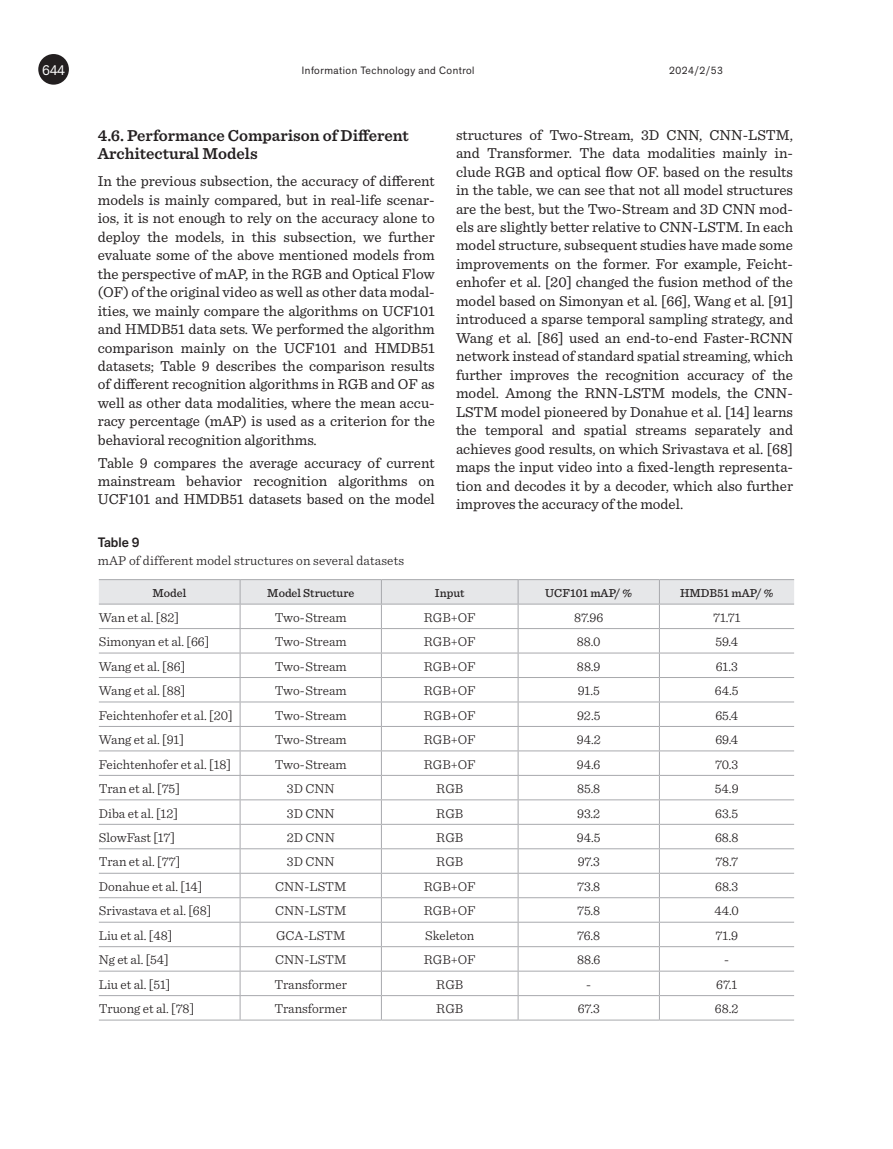
<style>
.page{position:relative;width:893px;height:1149px;background:#fff}
.page>*{position:absolute;margin:0;border:0;box-sizing:border-box;transform-origin:0 0}
.Skyrelis_1_1{font:600 16.5px/18.5px "Sentinel";color:#231f20}
.pagrindinis{font:15px/18.5px "Sentinel";color:#231f20;text-align:justify}
.t1{font:14.1px "Akzid Grtsk Next";color:#fff}
.Body_Text{font:300 13.5px "Sentinel";color:#231f20}
.Pav_pavadin{font:300 13.5px "Sentinel";color:#231f20}
.Pav_nr{font:500 13.5px "Akzid Grtsk Next";color:#231f20}
.lent_kepure_inform{font:500 12px "Sentinel";color:#231f20}
.t2{font:10.5px "Akzid Grtsk Next";letter-spacing:.05em;color:#231f20}
</style>
<div class="page">
<div style="left:38px;top:54px;width:31px;height:31px;background:#231f20;border-radius:50%"></div>
<svg style="left:99px;top:579px;width:695px;height:440px"></svg>
<hr style="left:99px;top:1019px;width:141px;height:1px;background:#a8a9ad">
<hr style="left:240px;top:1019px;width:141px;height:1px;background:#a8a9ad">
<hr style="left:381px;top:1019px;width:137px;height:1px;background:#a8a9ad">
<hr style="left:518px;top:1019px;width:141px;height:1px;background:#a8a9ad">
<hr style="left:659px;top:1019px;width:135px;height:1px;background:#a8a9ad">
<p class="t1" style="left:42px;top:61px;width:24px">644</p>
<p class="t2" style="left:302px;top:63px;width:174px">Information Technology and Control</p>
<p class="t2" style="left:669px;top:63px;width:55px">2024/2/53</p>
<p class="Skyrelis_1_1" style="left:98px;top:125px;width:313px">4.6. Performance Comparison of Different<br>Architectural Models</p>
<p class="pagrindinis" style="left:98px;top:171px;width:339px">In the previous subsection, the accuracy of different models is mainly compared, but in real-life scenar&shy;ios, it is not enough to rely on the accuracy alone to deploy the models, in this subsection, we further evaluate some of the above mentioned models from the perspective of mAP, in the RGB and Optical Flow (OF) of the original video as well as other data modal&shy;ities, we mainly compare the algorithms on UCF101 and HMDB51 data sets. We performed the algorithm comparison mainly on the UCF101 and HMDB51 datasets; Table 9 describes the comparison results of different recognition algorithms in RGB and OF as well as other data modalities, where the mean accu&shy;racy percentage (mAP) is used as a criterion for the behavioral recognition algorithms.</p>
<p class="pagrindinis" style="left:98px;top:452px;width:339px">Table 9 compares the average accuracy of current mainstream behavior recognition algorithms on UCF101 and HMDB51 datasets based on the model</p>
<p class="pagrindinis" style="left:456px;top:124px;width:339px">structures of Two-Stream, 3D CNN, CNN-LSTM, and Transformer. The data modalities mainly in&shy;clude RGB and optical flow OF. based on the results in the table, we can see that not all model structures are the best, but the Two-Stream and 3D CNN mod&shy;els are slightly better relative to CNN-LSTM. In each model structure, subsequent studies have made some improvements on the former. For example, Feicht&shy;enhofer et al. [20] changed the fusion method of the model based on Simonyan et al. [66], Wang et al. [91] introduced a sparse temporal sampling strategy, and Wang et al. [86] used an end-to-end Faster-RCNN network instead of standard spatial streaming, which further improves the recognition accuracy of the model. Among the RNN-LSTM models, the CNN-LSTM model pioneered by Donahue et al. [14] learns the temporal and spatial streams separately and achieves good results, on which Srivastava et al. [68] maps the input video into a fixed-length representa&shy;tion and decodes it by a decoder, which also further improves the accuracy of the model.</p>
<p class="Pav_nr" style="left:98px;top:533px;width:43px">Table 9</p>
<p class="Pav_pavadin" style="left:98px;top:550px;width:308px">mAP of different model structures on several datasets</p>
<p class="lent_kepure_inform" style="left:153px;top:583px;width:35px">Model</p>
<p class="lent_kepure_inform" style="left:267px;top:583px;width:88px">Model Structure</p>
<p class="lent_kepure_inform" style="left:435px;top:583px;width:31px">Input</p>
<p class="lent_kepure_inform" style="left:545px;top:583px;width:89px">UCF101 mAP/ %</p>
<p class="lent_kepure_inform" style="left:680px;top:583px;width:95px">HMDB51 mAP/ %</p>
<p class="Body_Text" style="left:99px;top:607px;width:82px">Wan et al. [82]</p>
<p class="Pav_pavadin" style="left:275px;top:607px;width:73px">Two-Stream</p>
<p class="Pav_pavadin" style="left:424px;top:607px;width:53px">RGB+OF</p>
<p class="Body_Text" style="left:574px;top:607px;width:31px">87.96</p>
<p class="Body_Text" style="left:713px;top:607px;width:29px">71.71</p>
<p class="Body_Text" style="left:99px;top:631px;width:112px">Simonyan et al. [66]</p>
<p class="Pav_pavadin" style="left:275px;top:631px;width:73px">Two-Stream</p>
<p class="Pav_pavadin" style="left:424px;top:631px;width:53px">RGB+OF</p>
<p class="Body_Text" style="left:577px;top:631px;width:25px">88.0</p>
<p class="Body_Text" style="left:715px;top:631px;width:24px">59.4</p>
<p class="Body_Text" style="left:99px;top:656px;width:88px">Wang et al. [86]</p>
<p class="Pav_pavadin" style="left:275px;top:656px;width:73px">Two-Stream</p>
<p class="Pav_pavadin" style="left:424px;top:656px;width:53px">RGB+OF</p>
<p class="Body_Text" style="left:577px;top:656px;width:25px">88.9</p>
<p class="Body_Text" style="left:716px;top:656px;width:24px">61.3</p>
<p class="Body_Text" style="left:99px;top:680px;width:88px">Wang et al. [88]</p>
<p class="Pav_pavadin" style="left:275px;top:680px;width:73px">Two-Stream</p>
<p class="Pav_pavadin" style="left:424px;top:680px;width:53px">RGB+OF</p>
<p class="Body_Text" style="left:578px;top:680px;width:24px">91.5</p>
<p class="Body_Text" style="left:715px;top:680px;width:25px">64.5</p>
<p class="Pav_pavadin" style="left:99px;top:704px;width:135px">Feichtenhofer et al. [20]</p>
<p class="Pav_pavadin" style="left:275px;top:704px;width:73px">Two-Stream</p>
<p class="Pav_pavadin" style="left:424px;top:704px;width:53px">RGB+OF</p>
<p class="Body_Text" style="left:577px;top:704px;width:25px">92.5</p>
<p class="Body_Text" style="left:715px;top:704px;width:24px">65.4</p>
<p class="Body_Text" style="left:99px;top:729px;width:87px">Wang et al. [91]</p>
<p class="Pav_pavadin" style="left:275px;top:729px;width:73px">Two-Stream</p>
<p class="Pav_pavadin" style="left:424px;top:729px;width:53px">RGB+OF</p>
<p class="Body_Text" style="left:577px;top:729px;width:26px">94.2</p>
<p class="Body_Text" style="left:715px;top:729px;width:24px">69.4</p>
<p class="Body_Text" style="left:99px;top:753px;width:134px">Feichtenhofer et al. [18]</p>
<p class="Pav_pavadin" style="left:275px;top:753px;width:73px">Two-Stream</p>
<p class="Pav_pavadin" style="left:424px;top:753px;width:53px">RGB+OF</p>
<p class="Body_Text" style="left:577px;top:753px;width:25px">94.6</p>
<p class="Body_Text" style="left:715px;top:753px;width:25px">70.3</p>
<p class="Body_Text" style="left:99px;top:778px;width:82px">Tran et al. [75]</p>
<p class="Body_Text" style="left:287px;top:778px;width:49px">3D CNN</p>
<p class="Body_Text" style="left:436px;top:778px;width:28px">RGB</p>
<p class="Body_Text" style="left:577px;top:778px;width:25px">85.8</p>
<p class="Body_Text" style="left:715px;top:778px;width:25px">54.9</p>
<p class="Body_Text" style="left:99px;top:802px;width:81px">Diba et al. [12]</p>
<p class="Body_Text" style="left:287px;top:802px;width:49px">3D CNN</p>
<p class="Body_Text" style="left:436px;top:802px;width:28px">RGB</p>
<p class="Body_Text" style="left:577px;top:802px;width:25px">93.2</p>
<p class="Body_Text" style="left:715px;top:802px;width:24px">63.5</p>
<p class="Body_Text" style="left:99px;top:827px;width:78px">SlowFast [17]</p>
<p class="Body_Text" style="left:287px;top:827px;width:50px">2D CNN</p>
<p class="Body_Text" style="left:436px;top:827px;width:28px">RGB</p>
<p class="Body_Text" style="left:577px;top:827px;width:25px">94.5</p>
<p class="Body_Text" style="left:715px;top:827px;width:25px">68.8</p>
<p class="Body_Text" style="left:99px;top:851px;width:83px">Tran et al. [77]</p>
<p class="Body_Text" style="left:287px;top:851px;width:49px">3D CNN</p>
<p class="Body_Text" style="left:436px;top:851px;width:28px">RGB</p>
<p class="Body_Text" style="left:578px;top:851px;width:24px">97.3</p>
<p class="Body_Text" style="left:715px;top:851px;width:24px">78.7</p>
<p class="Body_Text" style="left:99px;top:876px;width:105px">Donahue et al. [14]</p>
<p class="Pav_pavadin" style="left:275px;top:876px;width:73px">CNN-LSTM</p>
<p class="Pav_pavadin" style="left:424px;top:876px;width:53px">RGB+OF</p>
<p class="Body_Text" style="left:577px;top:876px;width:25px">73.8</p>
<p class="Body_Text" style="left:715px;top:876px;width:25px">68.3</p>
<p class="Body_Text" style="left:99px;top:900px;width:114px">Srivastava et al. [68]</p>
<p class="Pav_pavadin" style="left:275px;top:900px;width:73px">CNN-LSTM</p>
<p class="Pav_pavadin" style="left:424px;top:900px;width:53px">RGB+OF</p>
<p class="Body_Text" style="left:577px;top:900px;width:24px">75.8</p>
<p class="Body_Text" style="left:715px;top:900px;width:26px">44.0</p>
<p class="Body_Text" style="left:99px;top:924px;width:75px">Liu et al. [48]</p>
<p class="Pav_pavadin" style="left:276px;top:924px;width:71px">GCA-LSTM</p>
<p class="Body_Text" style="left:425px;top:924px;width:51px">Skeleton</p>
<p class="Body_Text" style="left:577px;top:924px;width:25px">76.8</p>
<p class="Body_Text" style="left:715px;top:924px;width:24px">71.9</p>
<p class="Body_Text" style="left:99px;top:949px;width:71px">Ng et al. [54]</p>
<p class="Pav_pavadin" style="left:275px;top:949px;width:73px">CNN-LSTM</p>
<p class="Pav_pavadin" style="left:424px;top:949px;width:53px">RGB+OF</p>
<p class="Body_Text" style="left:577px;top:949px;width:25px">88.6</p>
<p class="Body_Text" style="left:724px;top:949px;width:6px">-</p>
<p class="Body_Text" style="left:99px;top:973px;width:73px">Liu et al. [51]</p>
<p class="Body_Text" style="left:275px;top:973px;width:74px">Transformer</p>
<p class="Body_Text" style="left:436px;top:973px;width:28px">RGB</p>
<p class="Body_Text" style="left:586px;top:973px;width:6px">-</p>
<p class="Body_Text" style="left:716px;top:973px;width:23px">67.1</p>
<p class="Body_Text" style="left:99px;top:998px;width:97px">Truong et al. [78]</p>
<p class="Body_Text" style="left:275px;top:998px;width:74px">Transformer</p>
<p class="Body_Text" style="left:436px;top:998px;width:28px">RGB</p>
<p class="Body_Text" style="left:578px;top:998px;width:24px">67.3</p>
<p class="Body_Text" style="left:715px;top:998px;width:25px">68.2</p>
</div>
